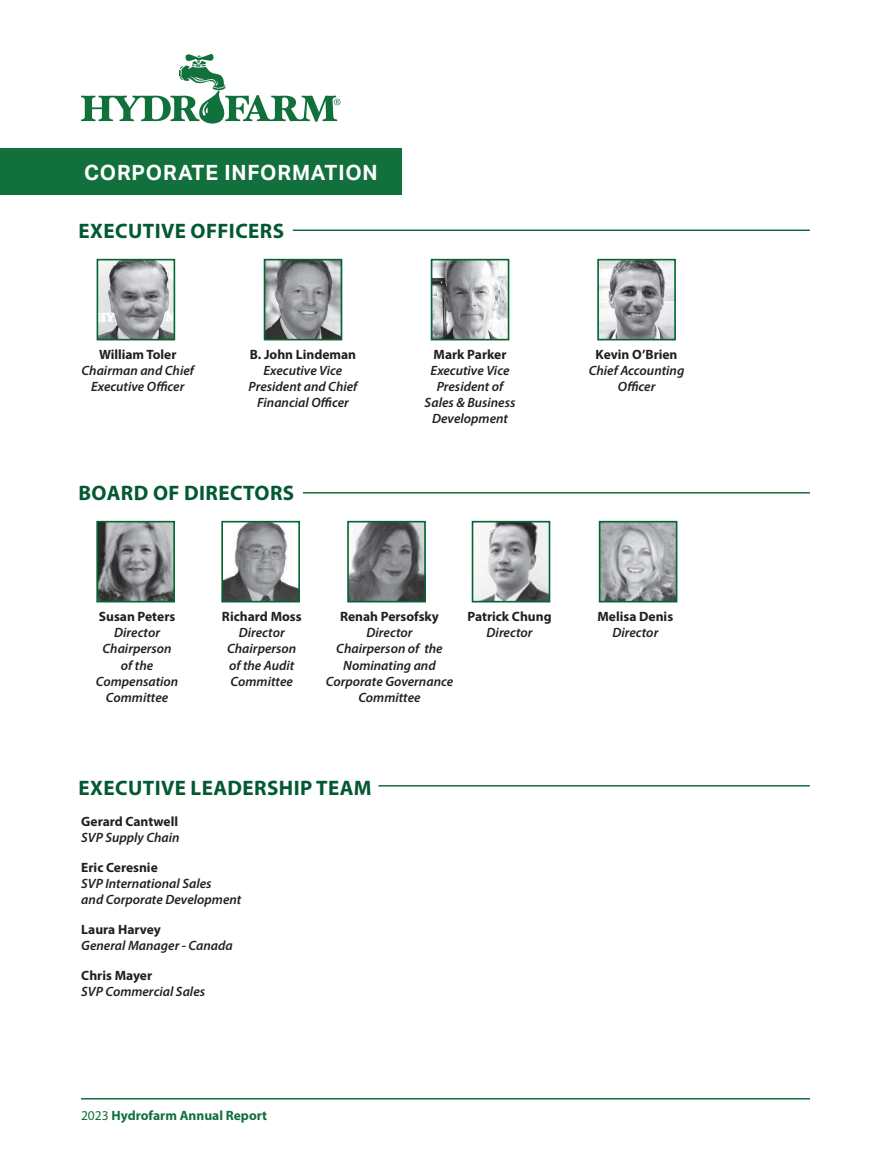
<style>
.page{position:relative;width:891px;height:1161px;background:#fff}
.page>*{position:absolute;margin:0;border:0;box-sizing:border-box;transform-origin:0 0}
.t1{font:700 21px "Myriad Pro";letter-spacing:.02em;color:#035a32}
.t2{font:700 21px "Aktiv Grotesk";letter-spacing:.04em;color:#fff}
.t3{font:italic 600 13.5px/16.2px "Myriad Pro";color:#231f20;text-align:center}
.t4{font:700 13.5px "Myriad Pro";color:#231f20}
.t5{font:700 13.5px "Myriad Pro";color:#12703c}
.s1{font-weight:400}
</style>
<div class="page">
<div style="left:0;top:148px;width:402px;height:47px;background:#12703c"></div>
<img style="left:350px;top:524px;width:73px;height:75px">
<div style="left:347px;top:521px;width:79px;height:81px;border:2px solid #00652e"></div>
<img style="left:99px;top:524px;width:73px;height:75px">
<div style="left:96px;top:521px;width:79px;height:81px;border:2px solid #00652e"></div>
<img style="left:224px;top:524px;width:73px;height:75px">
<div style="left:221px;top:521px;width:79px;height:81px;border:2px solid #00652e"></div>
<img style="left:475px;top:524px;width:72px;height:75px">
<div style="left:472px;top:521px;width:78px;height:81px;border:2px solid #00652e"></div>
<img style="left:602px;top:524px;width:72px;height:75px">
<div style="left:599px;top:521px;width:78px;height:81px;border:2px solid #00652e"></div>
<hr style="left:303px;top:492px;width:507px;height:2px;background:#12703c">
<img style="left:267px;top:262px;width:72px;height:75px">
<div style="left:264px;top:259px;width:78px;height:81px;border:2px solid #00652e"></div>
<img style="left:100px;top:262px;width:72px;height:75px">
<div style="left:97px;top:259px;width:78px;height:81px;border:2px solid #00652e"></div>
<img style="left:600px;top:262px;width:73px;height:75px">
<div style="left:597px;top:259px;width:79px;height:81px;border:2px solid #00652e"></div>
<img style="left:434px;top:262px;width:72px;height:75px">
<div style="left:431px;top:259px;width:78px;height:81px;border:2px solid #00652e"></div>
<hr style="left:293px;top:230px;width:517px;height:1px;background:#12703c">
<hr style="left:378px;top:785px;width:432px;height:2px;background:#12703c">
<hr style="left:81px;top:1098px;width:729px;height:2px;background:#12703c">
<svg style="left:81px;top:54px;width:260px;height:70px"></svg>
<h1 class="t2" style="left:84px;top:161px;width:295px">CORPORATE INFORMATION</h1>
<h1 class="t1" style="left:79px;top:223px;width:207px">EXECUTIVE OFFICERS</h1>
<p class="t4" style="left:99px;top:349px;width:79px">William Toler</p>
<p class="t3" style="left:82px;top:363px;width:114px">Chairman and Chief<br>Executive Officer</p>
<p class="t4" style="left:250px;top:349px;width:108px">B. John Lindeman</p>
<p class="t3" style="left:249px;top:363px;width:110px">Executive Vice<br>President and Chief<br>Financial Officer</p>
<h1 class="t1" style="left:79px;top:485px;width:217px">BOARD OF DIRECTORS</h1>
<p class="t4" style="left:434px;top:349px;width:74px">Mark Parker</p>
<p class="t3" style="left:425px;top:363px;width:92px">Executive Vice<br>President of<br>Sales &amp; Business<br>Development</p>
<p class="t4" style="left:596px;top:349px;width:83px">Kevin O’Brien</p>
<p class="t3" style="left:589px;top:363px;width:97px">Chief Accounting<br>Officer</p>
<p class="t4" style="left:99px;top:611px;width:78px">Susan Peters</p>
<p class="t3" style="left:96px;top:626px;width:84px">Director<br>Chairperson of the<br>Compensation<br>Committee</p>
<p class="t4" style="left:222px;top:611px;width:81px">Richard Moss</p>
<p class="t3" style="left:227px;top:626px;width:71px">Director<br>Chairperson of the Audit<br>Committee</p>
<p class="t4" style="left:340px;top:611px;width:101px">Renah Persofsky</p>
<p class="t3" style="left:326px;top:626px;width:129px">Director<br>Chairperson of the<br>Nominating and<br>Corporate Governance<br>Committee</p>
<p class="t4" style="left:467px;top:611px;width:86px">Patrick Chung</p>
<p class="t3" style="left:487px;top:626px;width:47px">Director</p>
<h1 class="t1" style="left:79px;top:780px;width:295px">EXECUTIVE LEADERSHIP TEAM</h1>
<p class="t4" style="left:81px;top:816px;width:98px">Gerard Cantwell</p>
<p class="t3" style="left:81px;top:830px;width:100px">SVP Supply Chain</p>
<p class="t4" style="left:81px;top:862px;width:78px">Eric Ceresnie</p>
<p class="t3" style="left:81px;top:876px;width:162px;text-align:left">SVP International Sales<br>and Corporate Development</p>
<p class="t4" style="left:81px;top:924px;width:81px">Laura Harvey</p>
<p class="t3" style="left:81px;top:938px;width:153px">General Manager - Canada</p>
<p class="t4" style="left:81px;top:970px;width:72px">Chris Mayer</p>
<p class="t3" style="left:81px;top:984px;width:125px">SVP Commercial Sales</p>
<p class="t4" style="left:598px;top:611px;width:77px">Melisa Denis</p>
<p class="t3" style="left:612px;top:626px;width:47px">Director</p>
<p class="t5" style="left:81px;top:1110px;width:188px"><span class="s1">2023</span> Hydrofarm Annual Report</p>
</div>
